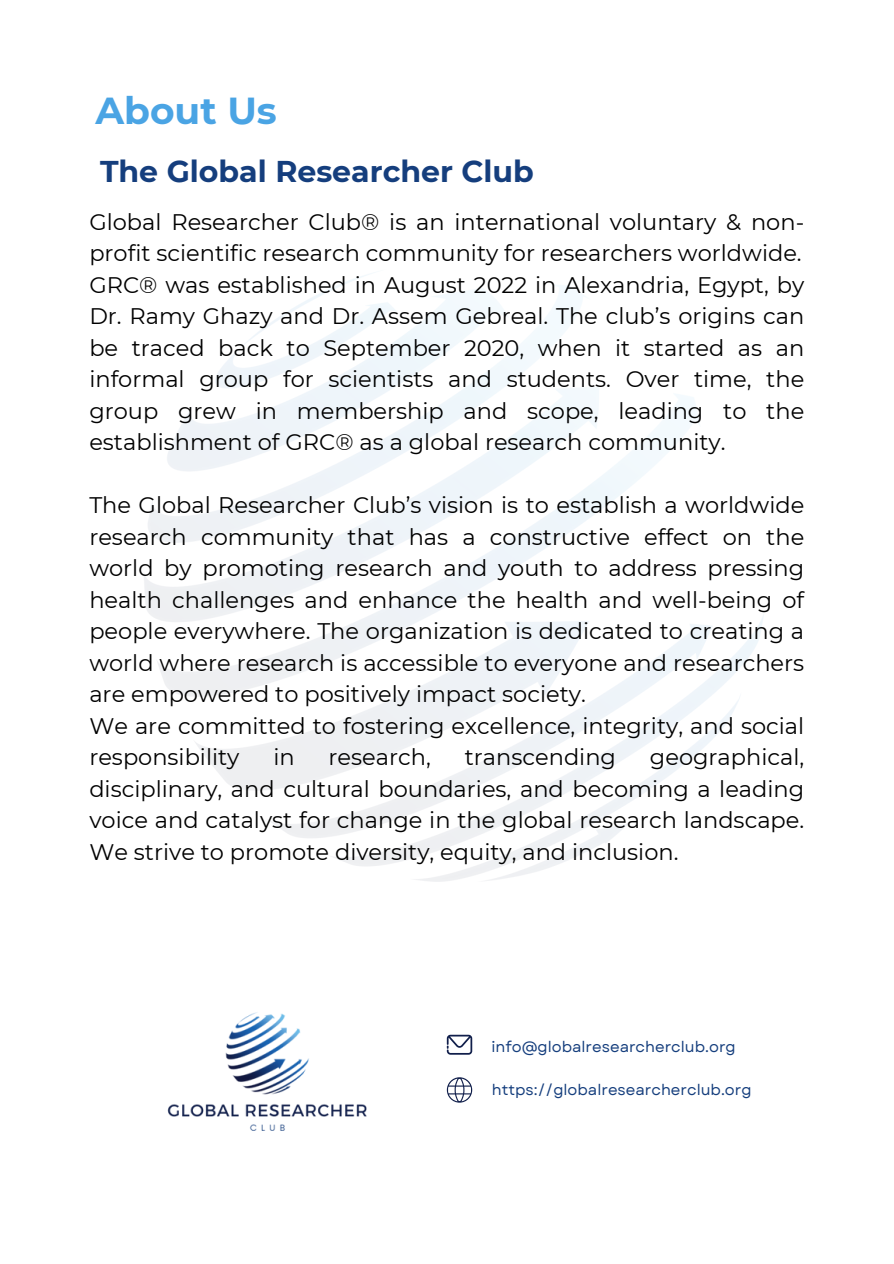
<style>
.page{position:relative;width:894px;height:1264px;background:#fff}
.page>*{position:absolute;margin:0;border:0;box-sizing:border-box;transform-origin:0 0}
.t1{font:700 37.5px "Montserrat";color:#4aa4e4}
.t2{font:700 30px "Montserrat";color:#153e7d}
.t3{font:22.5px/31.5px "Montserrat";color:#000;text-align:justify}
.t4{font:15.15px "Garet";color:#153e7d}
</style>
<div class="page">
<img style="left:167px;top:1012px;width:200px;height:119px">
<svg style="left:446px;top:1034px;width:26px;height:20px"></svg>
<svg style="left:446px;top:1077px;width:26px;height:25px"></svg>
<h1 class="t1" style="left:95px;top:87px;width:183px">About Us</h1>
<p class="t2" style="left:100px;top:153px;width:435px">The Global Researcher Club</p>
<p class="t3" style="left:89px;top:206px;width:716px">Global Researcher Club® is an international voluntary &amp; non&shy;profit scientific research community for researchers worldwide.<br>GRC® was established in August 2022 in Alexandria, Egypt, by Dr. Ramy Ghazy and Dr. Assem Gebreal. The club’s origins can be traced back to September 2020, when it started as an informal group for scientists and students. Over time, the group grew in membership and scope, leading to the establishment of GRC® as a global research community.</p>
<h2 class="t3" style="left:89px;top:489px;width:716px;text-align:left">The Global Researcher Club’s vision is to establish a worldwide research community that has a constructive effect on the world by promoting research and youth to address pressing health challenges and enhance the health and well-being of people everywhere. The organization is dedicated to creating a world where research is accessible to everyone and researchers are empowered to positively impact society.<br>We are committed to fostering excellence, integrity, and social responsibility</h2>
<h2 class="t3" style="left:89px;top:741px;width:716px;text-indent:560px">geographical, disciplinary, and cultural boundaries, and becoming a leading voice and catalyst for change in the global research landscape.<br>We strive to promote diversity, equity, and inclusion.</h2>
<h2 class="t3" style="left:273px;top:741px;width:23px">in</h2>
<h2 class="t3" style="left:328px;top:741px;width:104px">research,</h2>
<h2 class="t3" style="left:464px;top:741px;width:153px">transcending</h2>
<p class="t4" style="left:491px;top:1035px;width:246px">info@globalresearcherclub.org</p>
<h3 class="t4" style="left:491px;top:1078px;width:261px">https://globalresearcherclub.org</h3>
</div>
